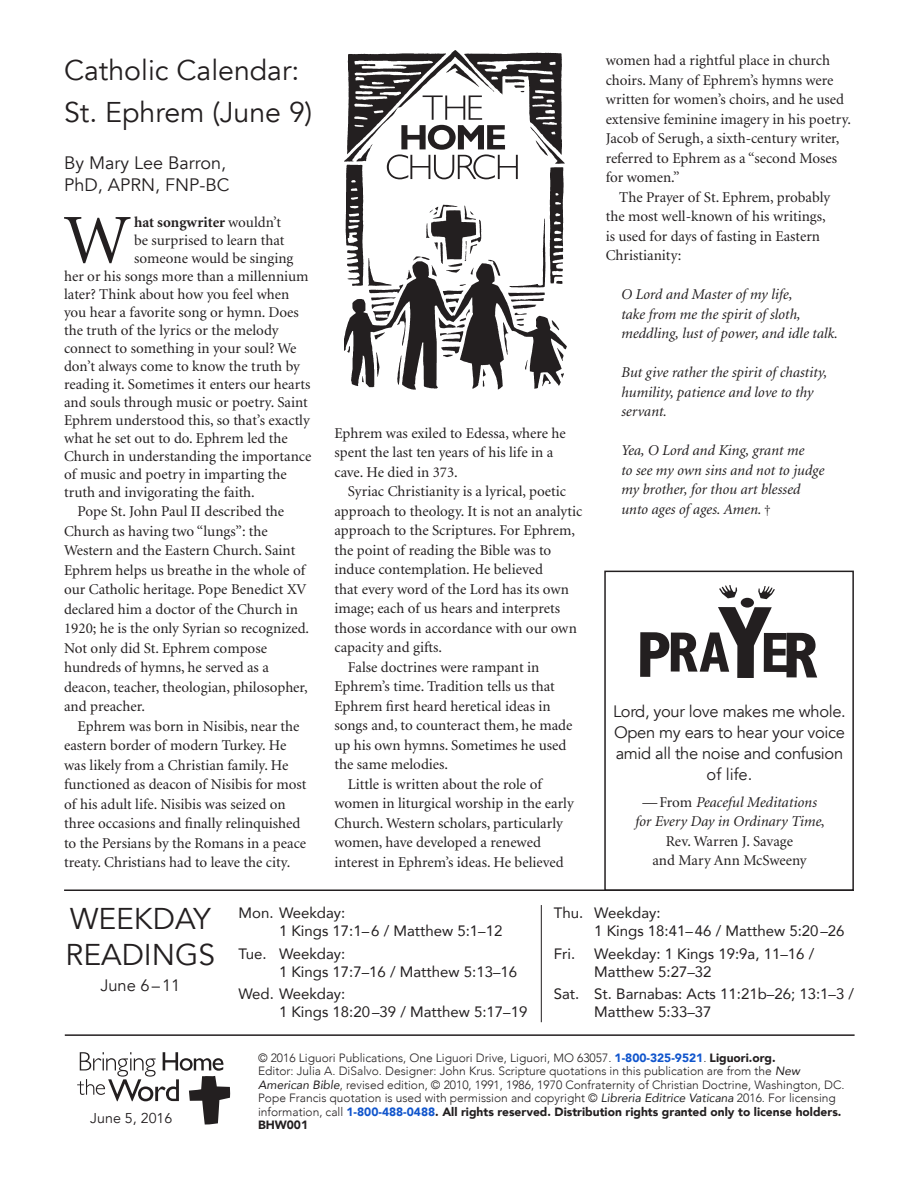
<style>
.page{position:relative;width:918px;height:1188px;background:#fff}
.page>*{position:absolute;margin:0;border:0;box-sizing:border-box;transform-origin:0 0}
._4-Main_Text{font:70.35px "Minion";color:#231f20}
.t1{font:30px "Avenir";color:#231f20}
._14-Head_2{font:28.5px "Avenir";color:#231f20}
._15-Pg_2_Author{font:18px/21.6px "Avenir";color:#231f20}
._12-Prayer{font:16.5px/21px "Avenir";letter-spacing:-.02em;color:#231f20;text-align:center}
._16-Weekday_Readings{font:16.5px "Avenir";color:#231f20}
._4-Main_Text-2{font:15px/19.5px "Minion";color:#231f20}
._17-Weekday_Readings{font:15px/18px "Avenir";color:#231f20}
._4-Main_Text-3{font:italic 15px/19.5px "Minion";color:#231f20}
._13-Prayer_credit_li{font:italic 15px/19.5px "Minion";color:#231f20;text-align:center}
._4-Main_Text-4{font:700 15px "Minion";color:#231f20}
.t2{font:14.25px "Avenir";color:#231f20}
._17-Weekday_Readings-2{font:300 12px/13.5px "Avenir";color:#231f20}
.s1{font-style:normal;font-size:13.5px}
.s2{font-weight:400}
.s3{font-style:normal}
.s4{font-weight:900;color:#15c}
.s5{font-weight:900}
.s6{font-weight:400;font-style:italic}
.s7{font-weight:400;font-style:italic;color:#222}
.s8{color:#222}
</style>
<div class="page">
<hr style="left:64px;top:890px;width:790px;height:1px;background:#231f20">
<svg style="left:77px;top:1052px;width:153px;height:73px"></svg>
<hr style="left:65px;top:1034px;width:790px;height:2px;background:#231f20">
<hr style="left:541px;top:905px;width:1px;height:117px;background:#231f20">
<svg style="left:719px;top:585px;width:18px;height:13px"></svg>
<svg style="left:758px;top:586px;width:17px;height:13px"></svg>
<svg style="left:640px;top:607px;width:177px;height:71px"></svg>
<div style="left:741px;top:598px;width:13px;height:10px;background:#231f20;border-radius:50%"></div>
<div style="left:604px;top:571px;width:250px;height:320px;border:2px solid #231f20"></div>
<img style="left:344px;top:50px;width:223px;height:340px">
<img style="left:420px;top:198px;width:68px;height:79px">
<svg style="left:387px;top:95px;width:131px;height:84px"></svg>
<p class="_4-Main_Text-2" style="left:606px;top:51px;width:247px">women had a rightful place in church choirs. Many of Ephrem’s hymns were written for women’s choirs, and he used extensive feminine imagery in his poetry.<br>Jacob of Serugh, a sixth-century writer, referred to Ephrem as a “second Moses for women.”</p>
<p class="_4-Main_Text-2" style="left:606px;top:188px;width:226px;text-indent:14px">The Prayer of St. Ephrem, probably the most well-known of his writings, is used for days of fasting in Eastern<br>Christianity:</p>
<p class="_4-Main_Text-3" style="left:621px;top:285px;width:218px">O Lord and Master of my life,<br>take from me the spirit of sloth, meddling, lust of power, and idle talk.</p>
<p class="_4-Main_Text-3" style="left:621px;top:363px;width:208px">But give rather the spirit of chastity, humility, patience and love to thy servant.</p>
<p class="_4-Main_Text-3" style="left:621px;top:441px;width:205px">Yea, O Lord and King, grant me<br>to see my own sins and not to judge my brother, for thou art blessed unto ages of ages. Amen. <span class="s1">†</span></p>
<p class="_14-Head_2" style="left:64px;top:53px;width:237px">Catholic Calendar:</p>
<p class="_14-Head_2" style="left:64px;top:95px;width:250px">St. Ephrem (June 9)</p>
<p class="_15-Pg_2_Author" style="left:64px;top:153px;width:167px">By Mary Lee Barron,<br>PhD, APRN, FNP-BC</p>
<p class="_4-Main_Text" style="left:64px;top:206px;width:68px">W</p>
<p class="_4-Main_Text-4" style="left:134px;top:214px;width:149px">hat songwriter <span class="s2">wouldn’t</span></p>
<p class="_4-Main_Text-2" style="left:134px;top:231px;width:152px">be surprised to learn that</p>
<p class="_4-Main_Text-2" style="left:134px;top:249px;width:161px">someone would be singing</p>
<p class="_4-Main_Text-2" style="left:64px;top:267px;width:246px">her or his songs more than a millennium</p>
<p class="_4-Main_Text-2" style="left:64px;top:285px;width:227px">later? Think about how you feel when</p>
<p class="_4-Main_Text-2" style="left:64px;top:303px;width:236px">you hear a favorite song or hymn. Does</p>
<p class="_4-Main_Text-2" style="left:64px;top:321px;width:216px">the truth of the lyrics or the melody</p>
<p class="_4-Main_Text-2" style="left:64px;top:339px;width:234px">connect to something in your soul? We</p>
<p class="_4-Main_Text-2" style="left:64px;top:357px;width:237px">don’t always come to know the truth by</p>
<p class="_4-Main_Text-2" style="left:64px;top:375px;width:248px">reading it. Sometimes it enters our hearts</p>
<p class="_4-Main_Text-2" style="left:64px;top:393px;width:245px">and souls through music or poetry. Saint</p>
<p class="_4-Main_Text-2" style="left:64px;top:411px;width:247px">Ephrem understood this, so that’s exactly</p>
<p class="_4-Main_Text-2" style="left:64px;top:429px;width:225px">what he set out to do. Ephrem led the</p>
<p class="_4-Main_Text-2" style="left:64px;top:447px;width:249px">Church in understanding the importance</p>
<p class="_4-Main_Text-2" style="left:64px;top:465px;width:224px">of music and poetry in imparting the</p>
<p class="_4-Main_Text-2" style="left:64px;top:483px;width:192px">truth and invigorating the faith.</p>
<p class="_4-Main_Text-2" style="left:64px;top:502px;width:247px;text-indent:14px">Pope St. John Paul II described the Church as having two “lungs”: the Western and the Eastern Church. Saint Ephrem helps us breathe in the whole of our Catholic heritage. Pope Benedict XV declared him a doctor of the Church in 1920; he is the only Syrian so recognized.<br>Not only did St. Ephrem compose hundreds of hymns, he served as a deacon, teacher, theologian, philosopher, and preacher.</p>
<p class="_4-Main_Text-2" style="left:64px;top:717px;width:244px;text-indent:14px">Ephrem was born in Nisibis, near the eastern border of modern Turkey. He was likely from a Christian family. He functioned as deacon of Nisibis for most of his adult life. Nisibis was seized on three occasions and finally relinquished to the Persians by the Romans in a peace treaty. Christians had to leave the city.</p>
<p class="_17-Weekday_Readings" style="left:279px;top:904px;width:225px;text-indent:-40px">Mon. Weekday:<br>1 Kings 17:1–6 / Matthew 5:1–12</p>
<p class="_17-Weekday_Readings" style="left:279px;top:944px;width:240px;text-indent:-40px">Tue. Weekday:<br>1 Kings 17:7–16 / Matthew 5:13–16</p>
<p class="_17-Weekday_Readings" style="left:279px;top:985px;width:250px;text-indent:-40px">Wed. Weekday:<br>1 Kings 18:20–39 / Matthew 5:17–19</p>
<p class="_4-Main_Text-2" style="left:334px;top:424px;width:233px">Ephrem was exiled to Edessa, where he spent the last ten years of his life in a cave. He died in 373.</p>
<p class="_4-Main_Text-2" style="left:334px;top:482px;width:249px;text-indent:14px">Syriac Christianity is a lyrical, poetic approach to theology. It is not an analytic approach to the Scriptures. For Ephrem, the point of reading the Bible was to induce contemplation. He believed<br>that every word of the Lord has its own image; each of us hears and interprets those words in accordance with our own capacity and gifts.</p>
<p class="_4-Main_Text-2" style="left:334px;top:658px;width:240px;text-indent:14px">False doctrines were rampant in Ephrem’s time. Tradition tells us that Ephrem first heard heretical ideas in songs and, to counteract them, he made up his own hymns. Sometimes he used the same melodies.</p>
<p class="_4-Main_Text-2" style="left:334px;top:775px;width:241px;text-indent:14px">Little is written about the role of women in liturgical worship in the early Church. Western scholars, particularly women, have developed a renewed interest in Ephrem’s ideas. He believed</p>
<p class="_12-Prayer" style="left:613px;top:701px;width:234px">Lord, your love makes me whole.<br>Open my ears to hear your voice amid all the noise and confusion of life.</p>
<p class="_13-Prayer_credit_li" style="left:635px;top:793px;width:191px"><span class="s3">—From</span> Peaceful Meditations for Every Day in Ordinary Time<span class="s3">,<br>Rev. Warren J. Savage<br>and Mary Ann McSweeny</span></p>
<p class="_17-Weekday_Readings" style="left:594px;top:904px;width:252px;text-indent:-40px">Thu. Weekday:<br>1 Kings 18:41–46 / Matthew 5:20–26</p>
<p class="_17-Weekday_Readings" style="left:554px;top:944px;width:23px">Fri.</p>
<p class="_17-Weekday_Readings" style="left:594px;top:944px;width:221px">Weekday: 1 Kings 19:9a, 11–16 /<br>Matthew 5:27–32</p>
<p class="_17-Weekday_Readings" style="left:594px;top:985px;width:261px;text-indent:-40px">Sat. St. Barnabas: Acts 11:21b–26; 13:1–3 /<br>Matthew 5:33–37</p>
<p class="t1" style="left:70px;top:900px;width:142px">WEEKDAY</p>
<p class="t1" style="left:66px;top:936px;width:151px">READINGS</p>
<p class="_16-Weekday_Readings" style="left:100px;top:976px;width:81px">June 6–11</p>
<p class="t2" style="left:90px;top:1109px;width:84px">June 5, 2016</p>
<p class="_17-Weekday_Readings-2" style="left:258px;top:1051px;width:588px">© 2016 Liguori Publications, One Liguori Drive, Liguori, MO 63057. <span class="s4">1-800-325-9521</span>. <span class="s5">Liguori.org.<br></span>Editor: Julia A. DiSalvo. Designer: John Krus. Scripture quotations in this publication are from the <span class="s6">New American Bible</span>, revised edition, © 2010, 1991, 1986, 1970 Confraternity of Christian Doctrine, Washington, DC.<br>Pope Francis quotation is used with permission and copyright © <span class="s7">Libreria Editrice Vaticana</span> <span class="s8">2016.</span> For licensing information, call <span class="s4">1-800-488-0488</span><span class="s5">. All rights reserved. Distribution rights granted only to license holders.<br>BHW001</span></p>
</div>
